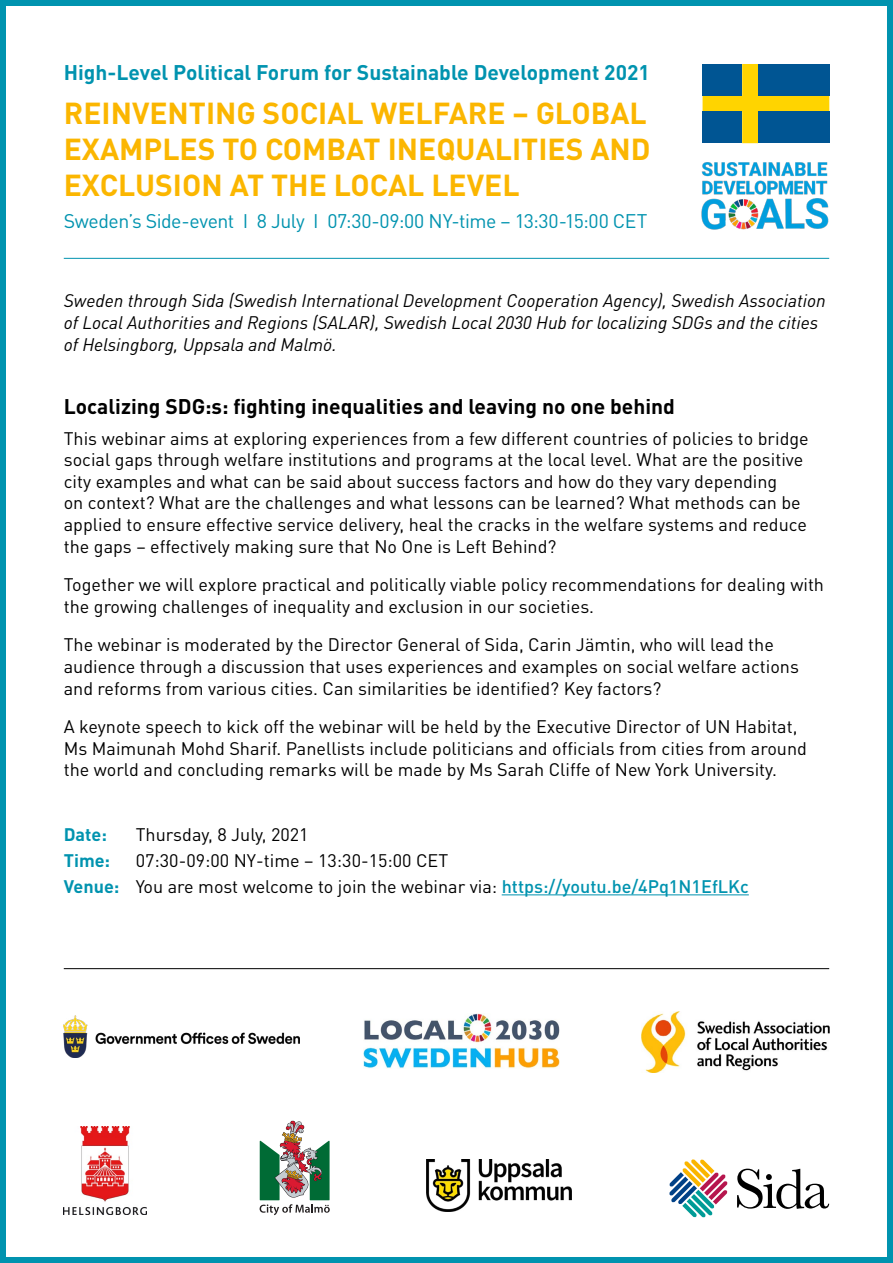
<style>
.page{position:relative;width:893px;height:1263px;background:#fff}
.page>*{position:absolute;margin:0;border:0;box-sizing:border-box;transform-origin:0 0}
.Text{font:700 30px/36px "DIN Pro";color:#fbb600}
.Text-2{font:700 21px "DIN Pro";color:#000}
.Text-3{font:700 21px "DIN Pro";color:#0093af}
.Text-4{font:19.5px "DIN Pro";letter-spacing:-.025em;color:#0093af}
.Text-5{font:18px/21.6px "DIN Pro";color:#000}
.Text-6{font:italic 18px/21.6px "DIN Pro";color:#000}
.t1{font:700 18px "DIN Pro";color:#0093af}
.s1{font-weight:700;color:#0093af}
.s2{font-weight:500;color:#0093af}
</style>
<div class="page">
<hr style="left:502px;top:894px;width:247px;height:1px;background:#0093af">
<svg style="left:669px;top:1159px;width:59px;height:58px"></svg>
<svg style="left:737px;top:1169px;width:92px;height:40px"></svg>
<hr style="left:64px;top:968px;width:765px;height:1px;background:#000">
<div style="left:703px;top:64px;width:126px;height:79px;background:#ffd400"></div>
<div style="left:703px;top:64px;width:39px;height:32px;background:#005593"></div>
<div style="left:758px;top:64px;width:71px;height:32px;background:#005593"></div>
<div style="left:703px;top:112px;width:39px;height:31px;background:#005593"></div>
<div style="left:758px;top:112px;width:71px;height:31px;background:#005593"></div>
<img style="left:701px;top:162px;width:128px;height:68px">
<hr style="left:64px;top:258px;width:765px;height:1px;background:#0093af">
<img style="left:64px;top:1015px;width:235px;height:42px">
<svg style="left:260px;top:1121px;width:70px;height:94px"></svg>
<img style="left:426px;top:1159px;width:145px;height:53px">
<div style="left:0;top:0;width:893px;height:1263px;border:6px solid #0093af"></div>
<img style="left:364px;top:1013px;width:195px;height:55px">
<img style="left:64px;top:1126px;width:83px;height:88px">
<img style="left:641px;top:1011px;width:188px;height:61px">
<p class="Text-3" style="left:64px;top:58px;width:588px">High-Level Political Forum for Sustainable Development 2021</p>
<p class="Text" style="left:64px;top:94px;width:588px">REINVENTING SOCIAL WELFARE – GLOBAL<br>EXAMPLES TO COMBAT INEQUALITIES AND<br>EXCLUSION AT THE LOCAL LEVEL</p>
<p class="Text-4" style="left:64px;top:208px;width:585px">Sweden’s Side-event I 8 July I 07:30-09:00 NY-time – 13:30-15:00 CET</p>
<p class="Text-6" style="left:64px;top:290px;width:763px">Sweden through Sida (Swedish International Development Cooperation Agency), Swedish Association of Local Authorities and Regions (SALAR), Swedish Local 2030 Hub for localizing SDGs and the cities of Helsingborg, Uppsala and Malmö.</p>
<p class="Text-2" style="left:64px;top:393px;width:613px">Localizing SDG:s: fighting inequalities and leaving no one behind</p>
<p class="Text-5" style="left:64px;top:426px;width:746px">This webinar aims at exploring experiences from a few different countries of policies to bridge social gaps through welfare institutions and programs at the local level. What are the positive city examples and what can be said about success factors and how do they vary depending<br>on context? What are the challenges and what lessons can be learned? What methods can be applied to ensure effective service delivery, heal the cracks in the welfare systems and reduce the gaps – effectively making sure that No One is Left Behind?</p>
<p class="Text-5" style="left:64px;top:573px;width:762px">Together we will explore practical and politically viable policy recommendations for dealing with the growing challenges of inequality and exclusion in our societies.</p>
<p class="Text-5" style="left:64px;top:633px;width:737px">The webinar is moderated by the Director General of Sida, Carin Jämtin, who will lead the audience through a discussion that uses experiences and examples on social welfare actions and reforms from various cities. Can similarities be identified? Key factors?</p>
<p class="Text-5" style="left:64px;top:715px;width:745px">A keynote speech to kick off the webinar will be held by the Executive Director of UN Habitat,<br>Ms Maimunah Mohd Sharif. Panellists include politicians and officials from cities from around the world and concluding remarks will be made by Ms Sarah Cliffe of New York University.</p>
<p class="t1" style="left:64px;top:822px;width:45px">Date:</p>
<p class="Text-5" style="left:136px;top:823px;width:174px">Thursday, 8 July, 2021</p>
<p class="t1" style="left:64px;top:848px;width:48px">Time:</p>
<p class="Text-5" style="left:136px;top:849px;width:314px">07:30-09:00 NY-time – 13:30-15:00 CET</p>
<p class="Text-5" style="left:64px;top:874px;width:687px"><span class="s1">Venue:</span> You are most welcome to join the webinar via: <span class="s2">https://youtu.be/4Pq1N1EfLKc</span></p>
</div>
